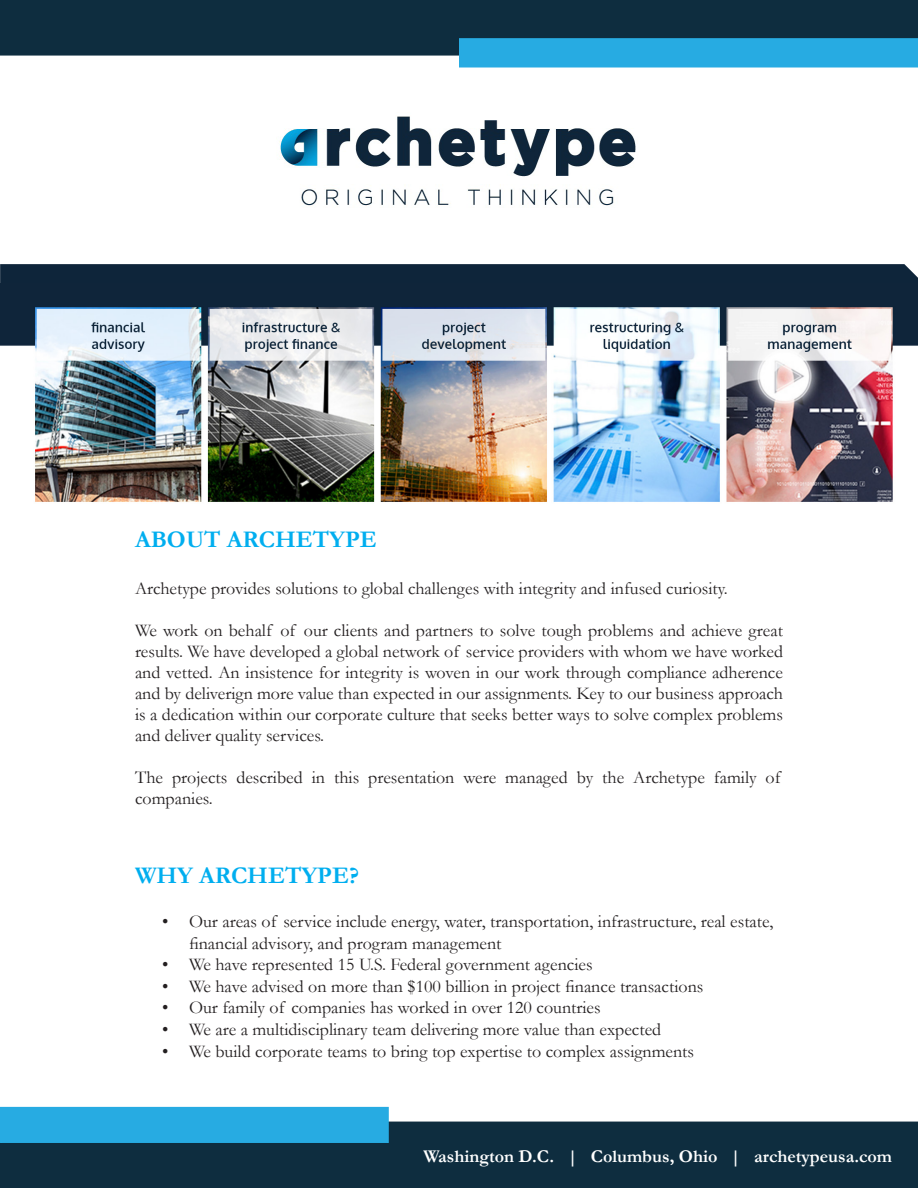
<style>
.page{position:relative;width:918px;height:1188px;background:#fff}
.page>*{position:absolute;margin:0;border:0;box-sizing:border-box;transform-origin:0 0}
.ArchetypeHeader{font:700 24px "Garamond";color:#00aeef}
.t1{font:18px/21px "Garamond";color:#231f20}
.t2{font:700 18px "Garamond";color:#fff}
</style>
<div class="page">
<div style="left:0;top:264px;width:918px;height:19px;background:#0e253a"></div>
<img style="left:0;top:283px;width:918px;height:219px">
<img style="left:279px;top:116px;width:357px;height:90px">
<div style="left:1px;top:1px;width:916px;height:54px;background:#0e2d3f"></div>
<div style="left:0;top:0;width:918px;height:56px;border:2px solid #0e2d3f"></div>
<div style="left:460px;top:39px;width:457px;height:28px;background:#27abe2"></div>
<div style="left:459px;top:38px;width:459px;height:30px;border:2px solid #27abe2"></div>
<div style="left:0;top:1122px;width:918px;height:66px;background:#0e2d3f"></div>
<div style="left:1px;top:1108px;width:387px;height:34px;background:#27abe2"></div>
<div style="left:0;top:1107px;width:389px;height:36px;border:2px solid #27abe2"></div>
<p class="ArchetypeHeader" style="left:135px;top:523px;width:243px">ABOUT ARCHETYPE</p>
<p class="t1" style="left:135px;top:578px;width:594px">Archetype provides solutions to global challenges with integrity and infused curiosity.</p>
<p class="t1" style="left:135px;top:620px;width:650px;text-align:justify">We work on behalf of our clients and partners to solve tough problems and achieve great results. We have developed a global network of service providers with whom we have worked and vetted. An insistence for integrity is woven in our work through compliance adherence and by deliverign more value than expected in our assignments. Key to our business approach is a dedication within our corporate culture that seeks better ways to solve complex problems and deliver quality services.</p>
<p class="t1" style="left:135px;top:767px;width:647px">The projects described in this presentation were managed by the Archetype family of companies.</p>
<p class="ArchetypeHeader" style="left:135px;top:859px;width:226px">WHY ARCHETYPE?</p>
<p class="t1" style="left:189px;top:910px;width:586px;line-height:21.6px;text-indent:-27px">• Our areas of service include energy, water, transportation, infrastructure, real estate, financial advisory, and program management</p>
<p class="t1" style="left:162px;top:954px;width:432px">• We have represented 15 U.S. Federal government agencies</p>
<p class="t1" style="left:162px;top:975px;width:543px">• We have advised on more than $100 billion in project finance transactions</p>
<p class="t1" style="left:162px;top:997px;width:440px">• Our family of companies has worked in over 120 countries</p>
<p class="t1" style="left:162px;top:1018px;width:501px">• We are a multidisciplinary team delivering more value than expected</p>
<p class="t1" style="left:162px;top:1040px;width:534px">• We build corporate teams to bring top expertise to complex assignments</p>
<p class="t2" style="left:423px;top:1144px;width:470px">Washington D.C. | Columbus, Ohio | archetypeusa.com</p>
</div>
